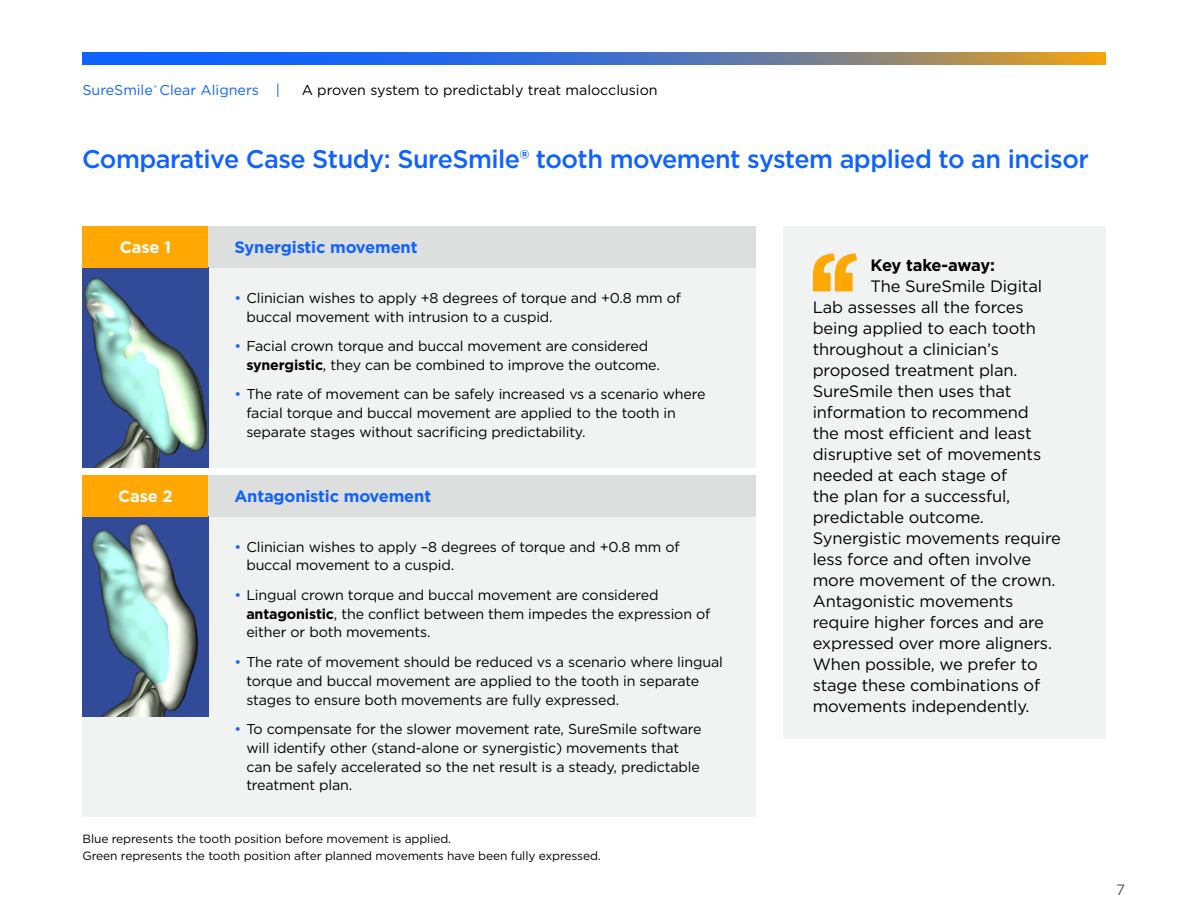
<style>
.page{position:relative;width:1188px;height:918px;background:#fff}
.page>*{position:absolute;margin:0;border:0;box-sizing:border-box;transform-origin:0 0}
.t1{font:500 25.5px "Gotham";letter-spacing:-.02em;color:#0f62fe}
.t2{font:16.5px/21px "Gotham";letter-spacing:-.01em;color:#000}
.t3{font:700 16.5px "Gotham";letter-spacing:-.01em;color:#0f62fe}
.t4{font:700 16.5px "Gotham";letter-spacing:-.03em;color:#000}
.t5{font:700 16.5px "Gotham";letter-spacing:-.01em;color:#fff}
.t6{font:15px "Gotham";color:#53585b}
.t7{font:14.25px/18.8px "Gotham";letter-spacing:-.01em;color:#000}
.t8{font:14.25px "Gotham";color:#0f62fe}
.t9{font:12px/16.5px "Gotham";letter-spacing:-.01em;color:#000}
.s1{color:#0f62fe}
.s2{font-weight:700}
</style>
<div class="page">
<div style="left:83px;top:226px;width:673px;height:242px;background:#f1f2f2"></div>
<div style="left:83px;top:475px;width:673px;height:341px;background:#f1f2f2"></div>
<div style="left:83px;top:226px;width:673px;height:41px;background:#dddede"></div>
<div style="left:83px;top:475px;width:673px;height:41px;background:#dddede"></div>
<img style="left:83px;top:267px;width:125px;height:201px">
<img style="left:83px;top:516px;width:125px;height:200px">
<div style="left:83px;top:226px;width:125px;height:41px;background:#ffa702"></div>
<div style="left:83px;top:475px;width:125px;height:41px;background:#ffa702"></div>
<svg style="left:82px;top:53px;width:1024px;height:11px;background:#5375b6"></svg>
<div style="left:783px;top:227px;width:323px;height:512px;background:#f1f2f2"></div>
<svg style="left:813px;top:253px;width:44px;height:38px"></svg>
<p class="t8" style="left:82px;top:81px;width:199px">SureSmile<sup>®</sup> Clear Aligners |</p>
<p class="t7" style="left:302px;top:81px;width:358px">A proven system to predictably treat malocclusion</p>
<h1 class="t1" style="left:82px;top:142px;width:1008px">Comparative Case Study: SureSmile® tooth movement system applied to an incisor</h1>
<p class="t5" style="left:120px;top:236px;width:53px">Case 1</p>
<p class="t3" style="left:234px;top:236px;width:185px">Synergistic movement</p>
<p class="t7" style="left:246px;top:288px;width:436px;text-indent:-12px"><span class="s1">•</span> Clinician wishes to apply +8 degrees of torque and +0.8 mm of buccal movement with intrusion to a cuspid.</p>
<p class="t7" style="left:246px;top:336px;width:415px;text-indent:-12px"><span class="s1">•</span> Facial crown torque and buccal movement are considered <span class="s2">synergistic</span>, they can be combined to improve the outcome.</p>
<p class="t7" style="left:246px;top:385px;width:461px;text-indent:-12px"><span class="s1">•</span> The rate of movement can be safely increased vs a scenario where facial torque and buccal movement are applied to the tooth in separate stages without sacrificing predictability.</p>
<p class="t5" style="left:118px;top:485px;width:56px">Case 2</p>
<p class="t3" style="left:234px;top:485px;width:198px">Antagonistic movement</p>
<p class="t7" style="left:246px;top:537px;width:435px;text-indent:-12px"><span class="s1">•</span> Clinician wishes to apply –8 degrees of torque and +0.8 mm of buccal movement to a cuspid.</p>
<p class="t7" style="left:246px;top:585px;width:466px;text-indent:-12px"><span class="s1">•</span> Lingual crown torque and buccal movement are considered <span class="s2">antagonistic</span>, the conflict between them impedes the expression of either or both movements.</p>
<p class="t7" style="left:246px;top:652px;width:478px;text-indent:-12px"><span class="s1">•</span> The rate of movement should be reduced vs a scenario where lingual torque and buccal movement are applied to the tooth in separate stages to ensure both movements are fully expressed.</p>
<p class="t7" style="left:246px;top:719px;width:457px;text-indent:-12px"><span class="s1">•</span> To compensate for the slower movement rate, SureSmile software will identify other (stand-alone or synergistic) movements that can be safely accelerated so the net result is a steady, predictable treatment plan.</p>
<p class="t9" style="left:83px;top:831px;width:520px">Blue represents the tooth position before movement is applied.<br>Green represents the tooth position after planned movements have been fully expressed.</p>
<p class="t4" style="left:871px;top:254px;width:126px">Key take-away:</p>
<p class="t2" style="left:813px;top:275px;width:250px;text-indent:58px">The SureSmile Digital<br>Lab assesses all the forces being applied to each tooth throughout a clinician’s proposed treatment plan.<br>SureSmile then uses that information to recommend<br>the most efficient and least disruptive set of movements needed at each stage of<br>the plan for a successful, predictable outcome.<br>Synergistic movements require less force and often involve more movement of the crown.<br>Antagonistic movements require higher forces and are expressed over more aligners.<br>When possible, we prefer to stage these combinations of movements independently.</p>
<p class="t6" style="left:1116px;top:880px;width:10px">7</p>
</div>
